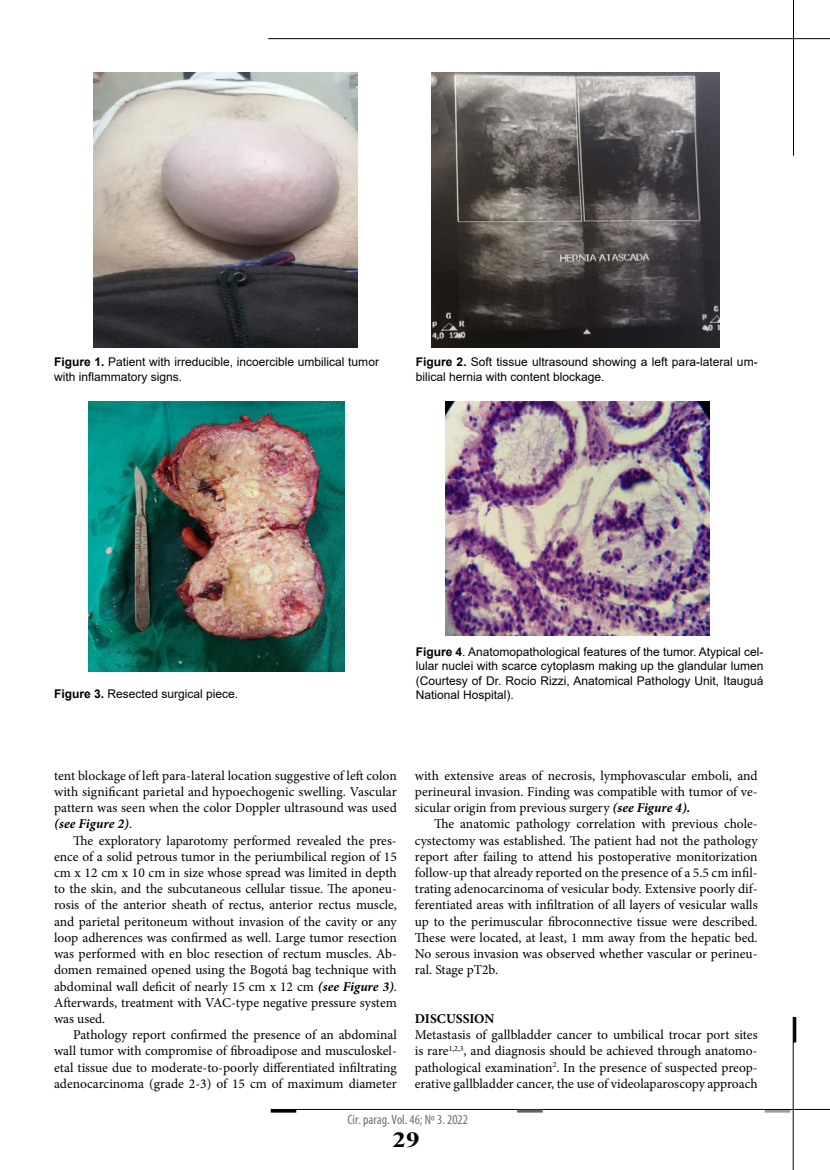
<style>
.page{position:relative;width:830px;height:1170px;background:#fff}
.page>*{position:absolute;margin:0;border:0;box-sizing:border-box;transform-origin:0 0}
.t1{font:700 21.6px "Times New Roman";color:#000;scale:1.25 1}
.t2{font:13.5px/16.2px "Minion Pro";color:#000;text-align:justify}
.t3{font:condensed 13.5px "Myriad Pro";color:#706f6f}
.t4{font:700 13.5px "Minion Pro";color:#000}
.t5{font:12px/14.4px "Arial";color:#000}
.s1{font-weight:700}
.s2{font-weight:700;font-style:italic}
</style>
<div class="page">
<hr style="left:764px;top:1109px;width:25px;height:3px;background:#9d9d9c">
<hr style="left:270px;top:1108px;width:559px;height:1px;background:#000">
<hr style="left:270px;top:1109px;width:26px;height:3px;background:#000">
<hr style="left:517px;top:1109px;width:25px;height:3px;background:#646363">
<hr style="left:792px;top:1016px;width:1px;height:153px;background:#000">
<hr style="left:792px;top:1016px;width:3px;height:26px;background:#000">
<hr style="left:268px;top:38px;width:561px;height:1px;background:#000">
<hr style="left:792px;top:0;width:1px;height:156px;background:#000">
<img style="left:93px;top:72px;width:264px;height:275px">
<img style="left:89px;top:401px;width:255px;height:270px">
<img style="left:445px;top:401px;width:264px;height:234px">
<img style="left:431px;top:72px;width:288px;height:275px">
<p class="t5" style="left:54px;top:355px;width:326px"><span class="s1">Figure 1.</span> Patient with irreducible, incoercible umbilical tumor with inflammatory signs.</p>
<p class="t5" style="left:415px;top:355px;width:343px"><span class="s1">Figure 2.</span> Soft tissue ultrasound showing a left para-lateral um&shy;bilical hernia with content blockage.</p>
<p class="t5" style="left:54px;top:686px;width:186px"><span class="s1">Figure 3.</span> Resected surgical piece.</p>
<p class="t5" style="left:415px;top:644px;width:349px;text-align:justify"><span class="s1">Figure 4</span>. Anatomopathological features of the tumor. Atypical cel&shy;lular nuclei with scarce cytoplasm making up the glandular lumen (Courtesy of Dr. Rocio Rizzi, Anatomical Pathology Unit, Itauguá National Hospital).</p>
<p class="t2" style="left:54px;top:767px;width:344px">tent blockage of left para-lateral location suggestive of left colon with significant parietal and hypoechogenic swelling. Vascular pattern was seen when the color Doppler ultrasound was used <span class="s2">(see Figure 2)</span>.</p>
<p class="t2" style="left:54px;top:832px;width:344px;text-indent:19px">The exploratory laparotomy performed revealed the pres&shy;ence of a solid petrous tumor in the periumbilical region of 15 cm x 12 cm x 10 cm in size whose spread was limited in depth to the skin, and the subcutaneous cellular tissue. The aponeu&shy;rosis of the anterior sheath of rectus, anterior rectus muscle, and parietal peritoneum without invasion of the cavity or any loop adherences was confirmed as well. Large tumor resection was performed with en bloc resection of rectum muscles. Ab&shy;domen remained opened using the Bogotá bag technique with abdominal wall deficit of nearly 15 cm x 12 cm <span class="s2">(see Figure 3)</span>.<br>Afterwards, treatment with VAC-type negative pressure system was used.</p>
<p class="t2" style="left:54px;top:1026px;width:344px;text-indent:19px">Pathology report confirmed the presence of an abdominal wall tumor with compromise of fibroadipose and musculoskel&shy;etal tissue due to moderate-to-poorly differentiated infiltrating adenocarcinoma (grade 2-3) of 15 cm of maximum diameter</p>
<p class="t2" style="left:414px;top:767px;width:344px">with extensive areas of necrosis, lymphovascular emboli, and perineural invasion. Finding was compatible with tumor of ve&shy;sicular origin from previous surgery <span class="s2">(see Figure 4).</span></p>
<p class="t2" style="left:414px;top:816px;width:344px;text-indent:19px">The anatomic pathology correlation with previous chole&shy;cystectomy was established. The patient had not the pathology report after failing to attend his postoperative monitorization follow-up that already reported on the presence of a 5.5 cm infil&shy;trating adenocarcinoma of vesicular body. Extensive poorly dif&shy;ferentiated areas with infiltration of all layers of vesicular walls up to the perimuscular fibroconnective tissue were described.<br>These were located, at least, 1 mm away from the hepatic bed.<br>No serous invasion was observed whether vascular or perineu&shy;ral. Stage pT2b.</p>
<p class="t4" style="left:414px;top:1008px;width:81px">DISCUSSION</p>
<p class="t2" style="left:414px;top:1026px;width:344px">Metastasis of gallbladder cancer to umbilical trocar port sites is rare<sup>1,2,3</sup>, and diagnosis should be achieved through anatomo&shy;pathological examination<sup>2</sup>. In the presence of suspected preop&shy;erative gallbladder cancer, the use of videolaparoscopy approach</p>
<p class="t3" style="left:347px;top:1110px;width:122px">Cir. parag. Vol. 46; Nº 3. 2022</p>
<h1 class="t1" style="left:392px;top:1124px;width:23px">29</h1>
</div>
